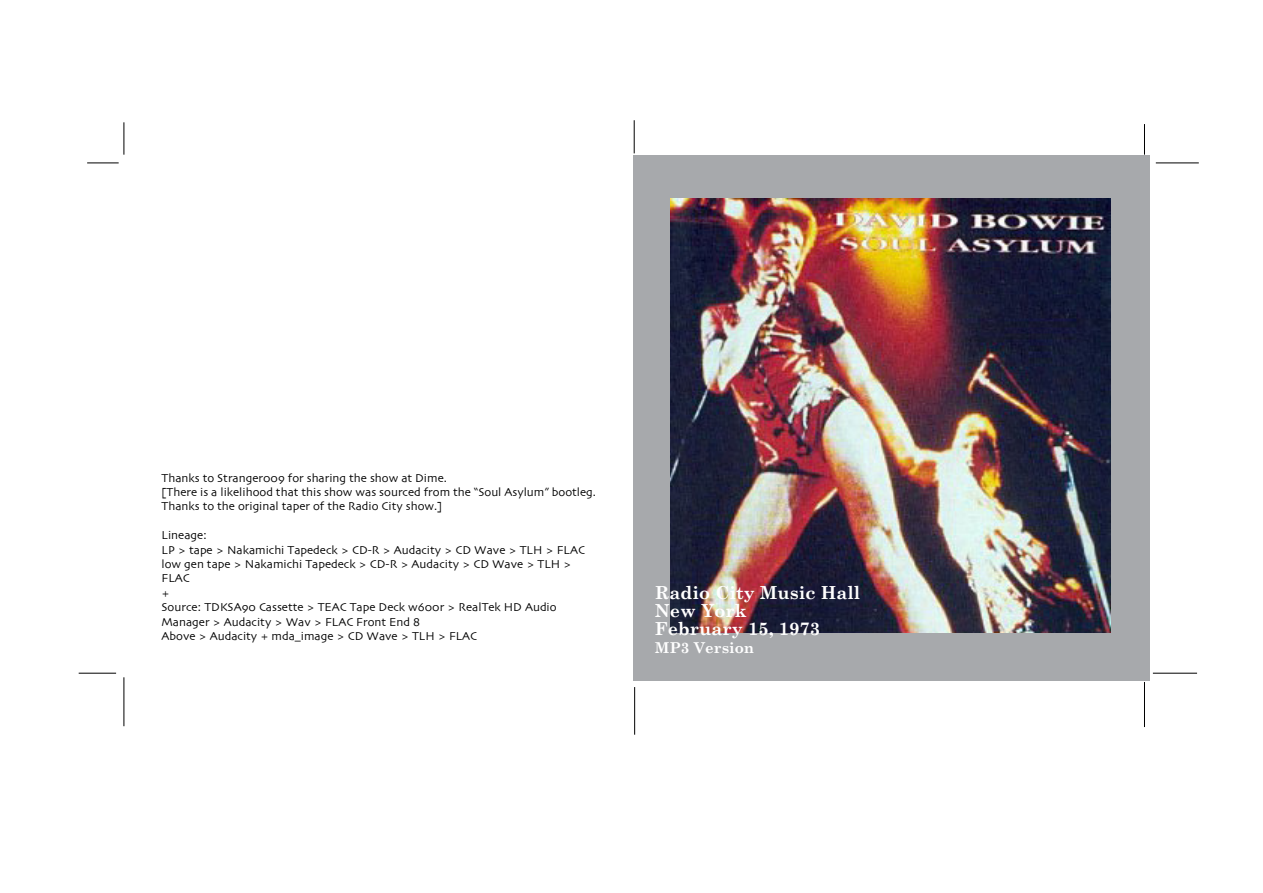
<style>
.page{position:relative;width:1263px;height:893px;background:#fff}
.page>*{position:absolute;margin:0;border:0;box-sizing:border-box;transform-origin:0 0}
.t1{font:700 18px/18px "Century Schoolbook";color:#fff}
.t2{font:700 15px "Century Schoolbook";color:#fff}
.t3{font:12px/14.4px "Skia";color:#000}
</style>
<div class="page">
<div style="left:634px;top:155px;width:516px;height:525px;background:#a7a9ac"></div>
<hr style="left:124px;top:122px;width:1px;height:33px;background:#000">
<hr style="left:87px;top:163px;width:32px;height:1px;background:#000">
<hr style="left:634px;top:120px;width:1px;height:33px;background:#000">
<hr style="left:1144px;top:124px;width:1px;height:31px;background:#000">
<hr style="left:1156px;top:163px;width:43px;height:1px;background:#000">
<hr style="left:1153px;top:673px;width:44px;height:1px;background:#000">
<hr style="left:1144px;top:682px;width:1px;height:45px;background:#000">
<hr style="left:79px;top:673px;width:37px;height:1px;background:#000">
<hr style="left:124px;top:677px;width:1px;height:49px;background:#000">
<hr style="left:634px;top:687px;width:1px;height:48px;background:#000">
<img style="left:670px;top:199px;width:440px;height:434px">
<p class="t3" style="left:162px;top:471px;width:436px">Thanks to Stranger009 for sharing the show at Dime.<br>[There is a likelihood that this show was sourced from the “Soul Asylum” bootleg.<br>Thanks to the original taper of the Radio City show.]</p>
<p class="t3" style="left:162px;top:529px;width:425px">Lineage:<br>LP &gt; tape &gt; Nakamichi Tapedeck &gt; CD-R &gt; Audacity &gt; CD Wave &gt; TLH &gt; FLAC low gen tape &gt; Nakamichi Tapedeck &gt; CD-R &gt; Audacity &gt; CD Wave &gt; TLH &gt; FLAC<br>+<br>Source: TDKSA90 Cassette &gt; TEAC Tape Deck w600r &gt; RealTek HD Audio Manager &gt; Audacity &gt; Wav &gt; FLAC Front End 8<br>Above &gt; Audacity + mda_image &gt; CD Wave &gt; TLH &gt; FLAC</p>
<h1 class="t1" style="left:655px;top:584px;width:207px">Radio City Music Hall<br>New York<br>February 15, 1973</h1>
<p class="t2" style="left:655px;top:639px;width:101px">MP3 Version</p>
</div>
